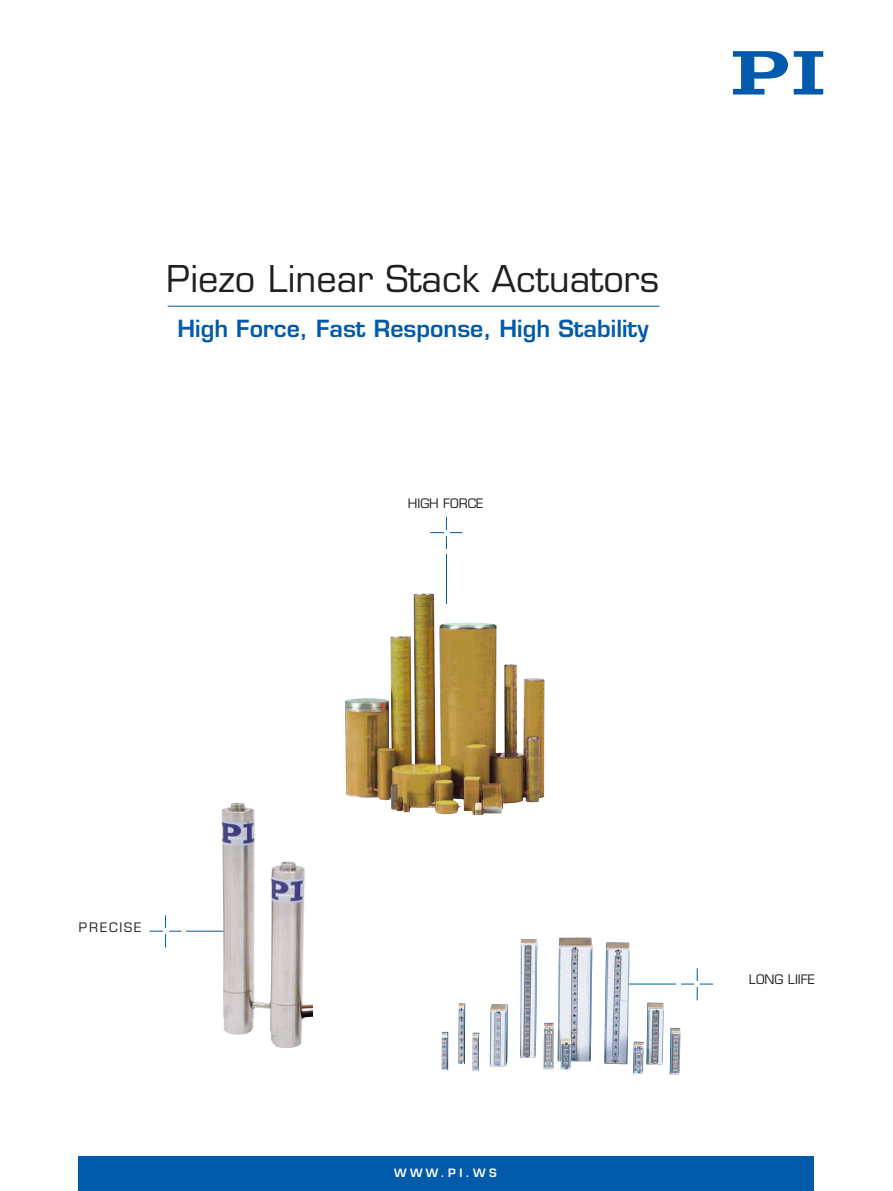
<style>
.page{position:relative;width:893px;height:1191px;background:#fff}
.page>*{position:absolute;margin:0;border:0;box-sizing:border-box;transform-origin:0 0}
.t1{font:36px "Eurostile";color:#231f20}
.t2{font:600 23.1px "Eurostile";color:#015aaa}
.t3{font:12.75px "Eurostile";color:#231f20}
.t4{font:12.75px "Eurostile";letter-spacing:.15em;color:#231f20}
.t5{font:600 11.25px "Eurostile LT";letter-spacing:.3em;color:#fff}
</style>
<div class="page">
<hr style="left:168px;top:306px;width:491px;height:1px;background:#015aaa">
<svg style="left:794px;top:51px;width:29px;height:43px"></svg>
<svg style="left:733px;top:51px;width:55px;height:43px"></svg>
<div style="left:79px;top:1156px;width:735px;height:35px;background:#015aaa"></div>
<hr style="left:165px;top:915px;width:1px;height:32px;background:#015aaa">
<hr style="left:149px;top:930px;width:32px;height:1px;background:#015aaa">
<hr style="left:446px;top:517px;width:1px;height:32px;background:#015aaa">
<hr style="left:430px;top:532px;width:32px;height:1px;background:#015aaa">
<hr style="left:446px;top:554px;width:1px;height:50px;background:#015aaa">
<hr style="left:697px;top:968px;width:1px;height:32px;background:#015aaa">
<hr style="left:681px;top:983px;width:32px;height:1px;background:#015aaa">
<img style="left:345px;top:593px;width:200px;height:217px">
<hr style="left:186px;top:930px;width:65px;height:1px;background:#015aaa">
<img style="left:222px;top:803px;width:280px;height:245px">
<div style="left:314px;top:877px;width:148px;height:228px;background:#fff"></div>
<div style="left:372px;top:877px;width:148px;height:228px;background:#fff"></div>
<img style="left:442px;top:937px;width:239px;height:137px">
<h1 class="t1" style="left:167px;top:257px;width:494px">Piezo Linear Stack Actuators</h1>
<p class="t2" style="left:178px;top:314px;width:473px">High Force, Fast Response, High Stability</p>
<p class="t3" style="left:408px;top:496px;width:77px">HIGH FORCE</p>
<p class="t4" style="left:79px;top:919px;width:64px">PRECISE</p>
<p class="t5" style="left:394px;top:1168px;width:104px">WWW.PI.WS</p>
<p class="t3" style="left:749px;top:972px;width:67px">LONG LIIFE</p>
</div>
